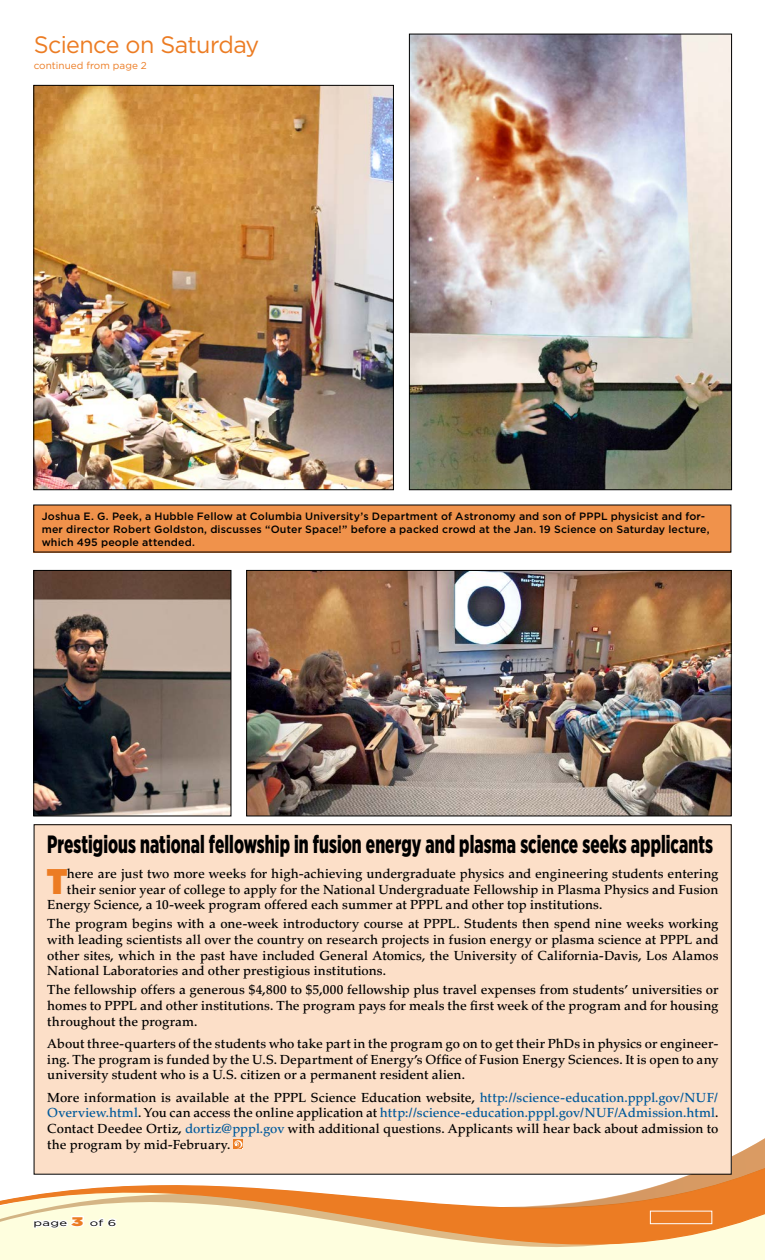
<style>
.page{position:relative;width:765px;height:1260px;background:#fff}
.page>*{position:absolute;margin:0;border:0;box-sizing:border-box;transform-origin:0 0}
.t1{font:900 35.62px "Gotham Narrow";color:#ec7c23}
.t2{font:900 25px "Gotham Narrow";letter-spacing:.005em;color:#000;scale:.7 1}
.t3{font:23.75px "Gotham";letter-spacing:-.025em;color:#ec7c23}
.t4{font:500 13.12px/15.8px "Palatino LT Std";color:#000;text-align:justify}
.t5{font:500 10.62px/12.8px "Gotham";letter-spacing:.015em;color:#000}
.t6{font:10px "Gotham";color:#ec7c23}
.t7{font:8.75px "Gotham";letter-spacing:.02em;color:#000;scale:1.5 1}
.s1{color:#015a9c}
.s2{font-weight:900;font-size:12.5px;color:#ec7c23}
</style>
<div class="page">
<div style="left:34px;top:505px;width:697px;height:47px;background:#f0924b"></div>
<svg style="left:0;top:1143px;width:765px;height:117px"></svg>
<div style="left:650px;top:1211px;width:62px;height:13px;border:1px solid #fff"></div>
<div style="left:34px;top:825px;width:697px;height:349px;background:#fcdfc8"></div>
<svg style="left:234px;top:1140px;width:9px;height:9px"></svg>
<svg style="left:234px;top:1140px;width:8px;height:8px"></svg>
<img style="left:411px;top:36px;width:319px;height:452px">
<div style="left:409px;top:34px;width:323px;height:456px;border:1px solid #000"></div>
<img style="left:248px;top:572px;width:482px;height:242px">
<div style="left:246px;top:570px;width:486px;height:246px;border:1px solid #000"></div>
<img style="left:35px;top:87px;width:357px;height:401px">
<div style="left:33px;top:85px;width:361px;height:405px;border:1px solid #000"></div>
<img style="left:35px;top:572px;width:194px;height:242px">
<div style="left:33px;top:570px;width:198px;height:246px;border:1px solid #000"></div>
<h3 class="t3" style="left:34px;top:29px;width:227px">Science on Saturday</h3>
<p class="t6" style="left:34px;top:59px;width:115px">continued from page 2</p>
<p class="t5" style="left:42px;top:510px;width:669px">Joshua E . G. Peek, a H ubble Fellow at Columbia University’s Department of Astronomy and son of PPPL physicist and for&shy;mer director Robert Goldston, discusses “Outer Space!” before a packed crowd at the Jan. 19 Science on Saturday lecture, which 495 people attended.</p>
<h2 class="t2" style="left:47px;top:828px;width:953px">Prestigious national fellowship in fusion energy and plasma science seeks applicants</h2>
<h1 class="t1" style="left:47px;top:857px;width:22px">T</h1>
<p class="t4" style="left:67px;top:866px;width:653px">here are just two more weeks for high-achieving undergraduate physics and engineering students entering</p>
<p class="t4" style="left:67px;top:882px;width:653px">their senior year of college to apply for the National Undergraduate Fellowship in Plasma Physics and Fusion</p>
<p class="t4" style="left:47px;top:897px;width:557px">Energy Science, a 10-week program offered each summer at PPPL and other top institutions.</p>
<p class="t4" style="left:47px;top:916px;width:673px">The program begins with a one-week introductory course at PPPL. Students then spend nine weeks working with leading scientists all over the country on research projects in fusion energy or plasma science at PPPL and other sites, which in the past have included General Atomics, the University of California-Davis, Los Alamos National Laboratories and other prestigious institutions.</p>
<p class="t4" style="left:47px;top:982px;width:673px">The fellowship offers a generous $4,800 to $5,000 fellowship plus travel expenses from students’ universities or homes to PPPL and other institutions. The program pays for meals the first week of the program and for housing throughout the program.</p>
<p class="t4" style="left:47px;top:1036px;width:673px">About three-quarters of the students who take part in the program go on to get their PhDs in physics or engineer&shy;ing. The program is funded by the U.S. Department of Energy’s Office of Fusion Energy Sciences. It is open to any university student who is a U.S. citizen or a permanent resident alien.</p>
<p class="t4" style="left:47px;top:1089px;width:673px">More information is available at the PPPL Science Education website, <span class="s1">http://science-education.pppl.gov/NUF/ Overview.html</span>. You can access the online application at <span class="s1">http://science-education.pppl.gov/NUF/Admission.html</span>.<br>Contact Deedee Ortiz, <span class="s1">dortiz@pppl.gov</span> with additional questions. Applicants will hear back about admission to the program by mid-February.</p>
<p class="t7" style="left:34px;top:1217px;width:57px">page <span class="s2">3</span> of 6</p>
</div>
